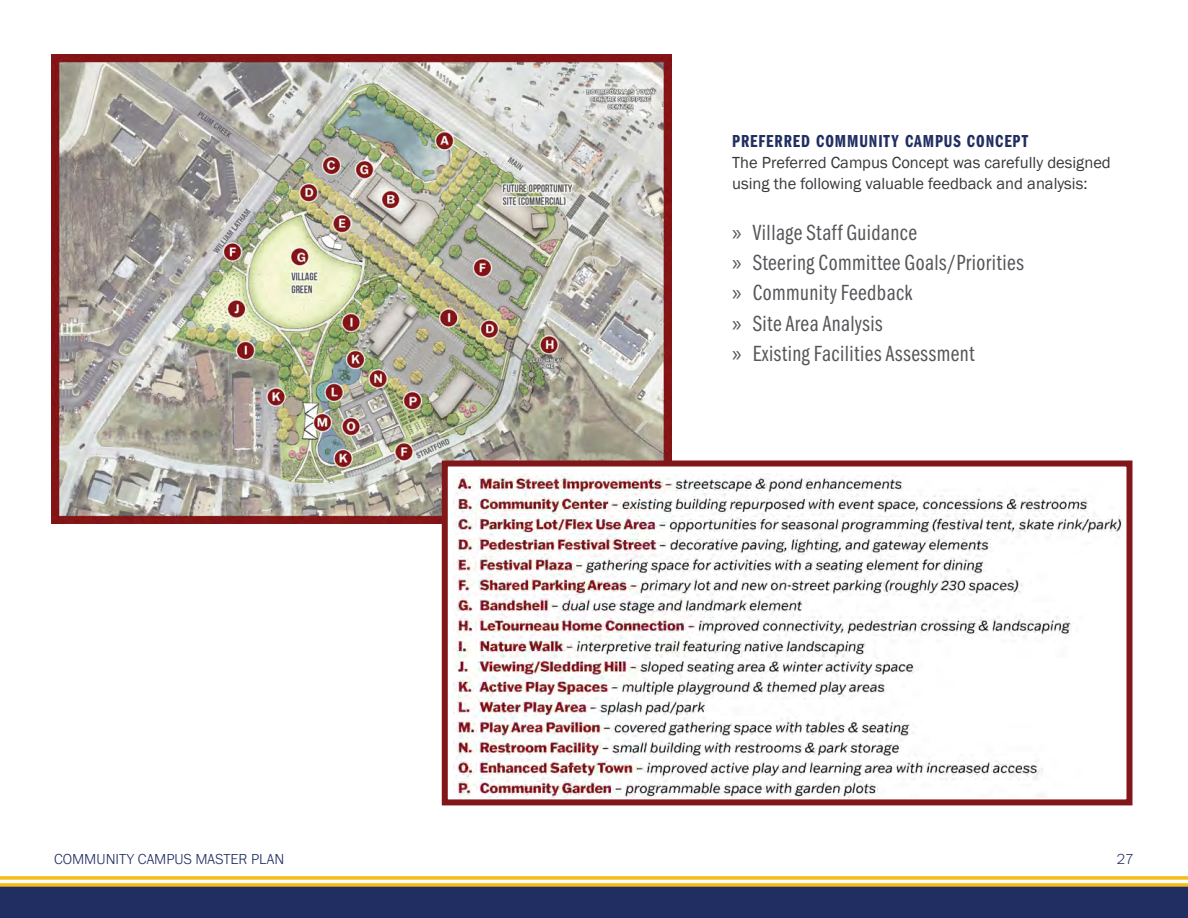
<style>
.page{position:relative;width:1188px;height:918px;background:#fff}
.page>*{position:absolute;margin:0;border:0;box-sizing:border-box;transform-origin:0 0}
.t1{font:22.8px "Franklin Gothic URW Com Boo";letter-spacing:.02em;color:#57575b}
.t2{font:18px "Franklin Gothic URW Com Dem";letter-spacing:.05em;color:#212e61}
.Paragraph_Style{font:16.5px/21px "Franklin Gothic";color:#38383c}
.t3{font:300 15px "Franklin Gothic URW";color:#212e61}
.s1{font-family:"Myriad Pro"}
</style>
<div class="page">
<div style="left:0;top:885px;width:1188px;height:33px;background:#212e61"></div>
<svg style="left:0;top:876px;width:1188px;height:4px;background:#f6c433"></svg>
<svg style="left:0;top:883px;width:1188px;height:4px;background:#e4b427"></svg>
<img style="left:51px;top:54px;width:620px;height:470px">
<div style="left:445px;top:464px;width:685px;height:338px;background:#fff"></div>
<img style="left:454px;top:473px;width:668px;height:325px">
<div style="left:442px;top:460px;width:690px;height:345px;border:6px solid #82171a"></div>
<p class="t2" style="left:732px;top:128px;width:298px">PREFERRED COMMUNITY CAMPUS CONCEPT</p>
<p class="Paragraph_Style" style="left:732px;top:152px;width:380px">The Preferred Campus Concept was carefully designed using the following valuable feedback and analysis:</p>
<p class="t1" style="left:732px;top:217px;width:186px"><span class="s1">»</span> Village Staff Guidance</p>
<p class="t1" style="left:732px;top:247px;width:293px"><span class="s1">»</span> Steering Committee Goals/Priorities</p>
<p class="t1" style="left:732px;top:277px;width:182px"><span class="s1">»</span> Community Feedback</p>
<p class="t1" style="left:732px;top:308px;width:152px"><span class="s1">»</span> Site Area Analysis</p>
<p class="t1" style="left:732px;top:338px;width:244px"><span class="s1">»</span> Existing Facilities Assessment</p>
<p class="t3" style="left:54px;top:850px;width:232px">COMMUNITY CAMPUS MASTER PLAN</p>
<p class="t3" style="left:1116px;top:850px;width:19px">27</p>
</div>
